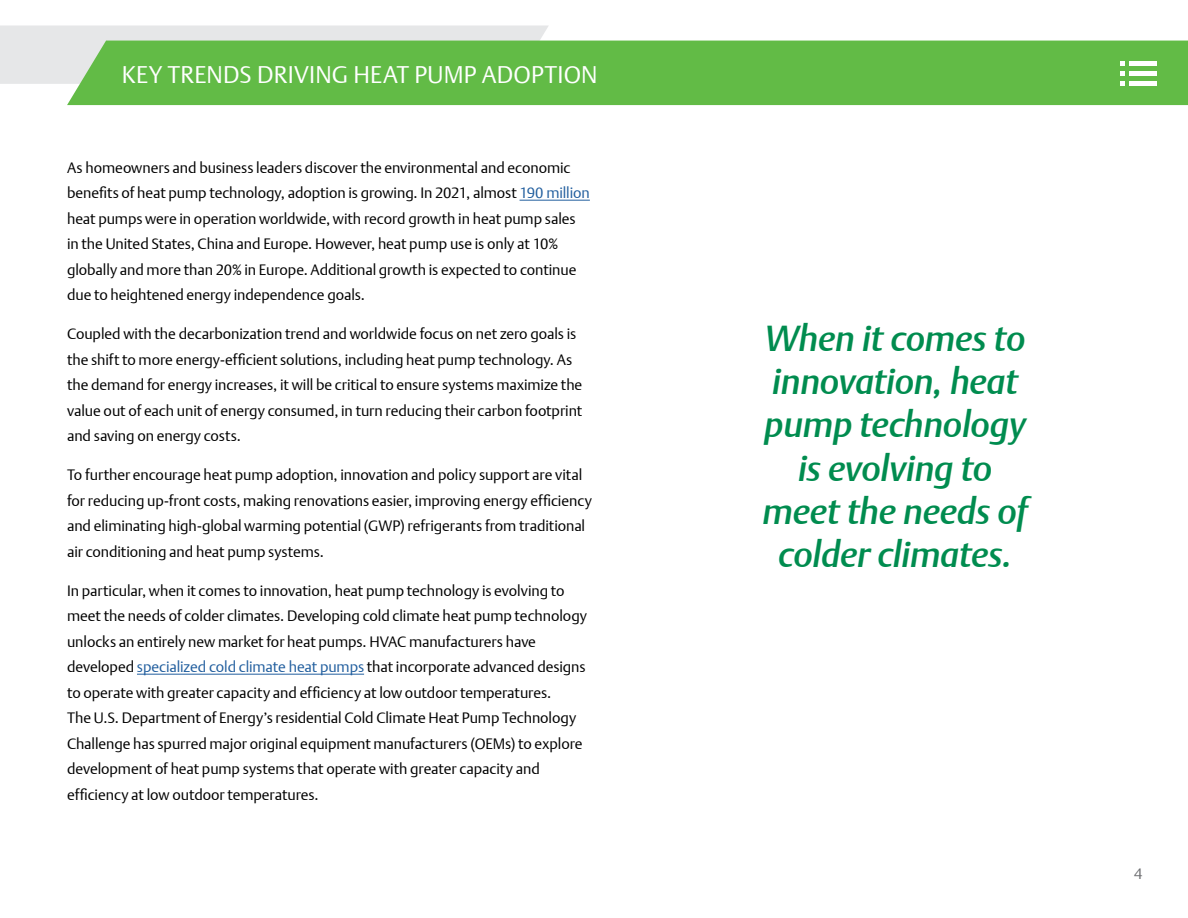
<style>
.page{position:relative;width:1188px;height:918px;background:#fff}
.page>*{position:absolute;margin:0;border:0;box-sizing:border-box;transform-origin:0 0}
.t1{font:italic 500 36px/43.2px "DTL Argo T";letter-spacing:-.01em;color:#008c4f;text-align:center}
.t2{font:300 24px "DTL Argo T";letter-spacing:.005em;color:#fff}
.t3{font:300 15px/25.5px "DTL Argo T";letter-spacing:-.005em;color:#000}
.t4{font:300 15px "DTL Argo T";color:#6d6e71}
.s1{color:#215e9e}
</style>
<div class="page">
<svg style="left:0;top:25px;width:549px;height:59px"></svg>
<div style="left:67px;top:41px;width:1121px;height:64px;background:#62bb46"></div>
<div style="left:1129px;top:61px;width:27px;height:5px;background:#fff"></div>
<div style="left:1129px;top:71px;width:27px;height:5px;background:#fff"></div>
<hr style="left:1129px;top:82px;width:27px;height:4px;background:#fff">
<svg style="left:1120px;top:61px;width:5px;height:15px"></svg>
<svg style="left:1120px;top:82px;width:5px;height:4px"></svg>
<hr style="left:520px;top:200px;width:70px;height:1px;background:#215e9e">
<hr style="left:137px;top:674px;width:227px;height:1px;background:#215e9e">
<h2 class="t2" style="left:122px;top:60px;width:477px">KEY TRENDS DRIVING HEAT PUMP ADOPTION</h2>
<p class="t3" style="left:67px;top:154px;width:524px">As homeowners and business leaders discover the environmental and economic benefits of heat pump technology, adoption is growing. In 2021, almost <span class="s1">190 million </span>heat pumps were in operation worldwide, with record growth in heat pump sales in the United States, China and Europe. However, heat pump use is only at 10% globally and more than 20% in Europe. Additional growth is expected to continue due to heightened energy independence goals.</p>
<p class="t3" style="left:67px;top:321px;width:517px">Coupled with the decarbonization trend and worldwide focus on net zero goals is the shift to more energy-efficient solutions, including heat pump technology. As the demand for energy increases, it will be critical to ensure systems maximize the value out of each unit of energy consumed, in turn reducing their carbon footprint and saving on energy costs.</p>
<p class="t3" style="left:67px;top:462px;width:526px">To further encourage heat pump adoption, innovation and policy support are vital for reducing up-front costs, making renovations easier, improving energy efficiency and eliminating high-global warming potential (GWP) refrigerants from traditional air conditioning and heat pump systems.</p>
<p class="t3" style="left:67px;top:577px;width:522px">In particular, when it comes to innovation, heat pump technology is evolving to meet the needs of colder climates. Developing cold climate heat pump technology unlocks an entirely new market for heat pumps. HVAC manufacturers have developed <span class="s1">specialized cold climate heat pumps</span> that incorporate advanced designs to operate with greater capacity and efficiency at low outdoor temperatures.<br>The U.S. Department of Energy’s residential Cold Climate Heat Pump Technology Challenge has spurred major original equipment manufacturers (OEMs) to explore development of heat pump systems that operate with greater capacity and efficiency at low outdoor temperatures.</p>
<h1 class="t1" style="left:763px;top:316px;width:267px">When it comes to innovation, heat pump technology is evolving to meet the needs of colder climates.</h1>
<p class="t4" style="left:1134px;top:864px;width:10px">4</p>
</div>
